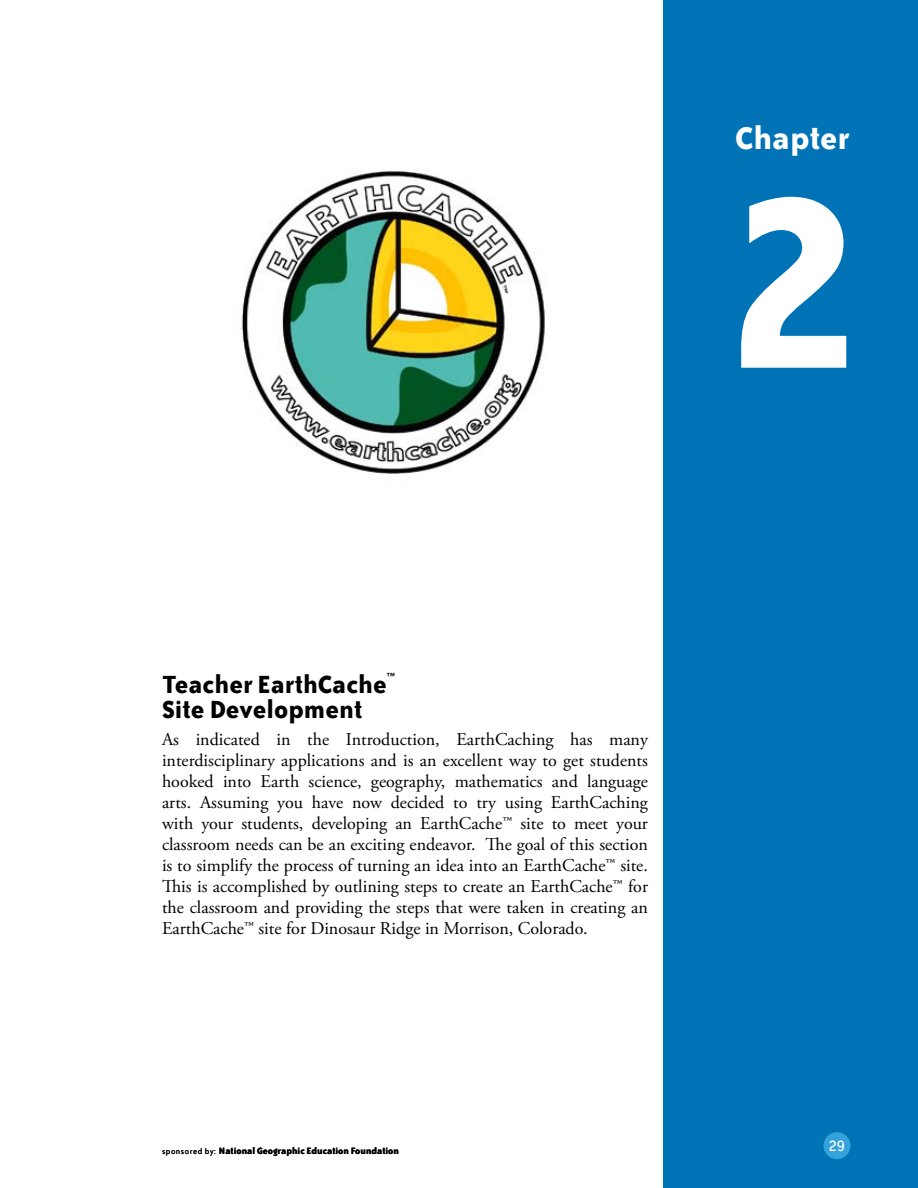
<style>
.page{position:relative;width:918px;height:1188px;background:#fff}
.page>*{position:absolute;margin:0;border:0;box-sizing:border-box;transform-origin:0 0}
.t1{font:800 condensed 258px "Abadi";color:#fff}
.t2{font:700 36px "Bailey Sans ITC";color:#fff}
.t3{font:700 28.5px/25.5px "Bailey Sans ITC";color:#000}
.t4{font:18px/21px "Adobe Garamond Pro";color:#000;text-align:justify}
.t5{font:18px "Bailey Sans ITC";color:#fff}
.t6{font:700 10.5px "Bailey Sans ITC";color:#000}
.s1{font-weight:400;font-size:9px}
</style>
<div class="page">
<div style="left:663px;top:0;width:255px;height:1188px;background:#0073b7"></div>
<div style="left:824px;top:1132px;width:26px;height:27px;background:#34a3dc;border-radius:50%"></div>
<img style="left:241px;top:171px;width:304px;height:303px">
<p class="t2" style="left:735px;top:119px;width:115px">Chapter</p>
<p class="t1" style="left:728px;top:132px;width:133px">2</p>
<p class="t3" style="left:162px;top:671px;width:235px">Teacher EarthCache™<br>Site Development</p>
<p class="t4" style="left:162px;top:729px;width:488px">As indicated in the Introduction, EarthCaching has many interdisciplinary applications and is an excellent way to get students hooked into Earth science, geography, mathematics and language arts. Assuming you have now decided to try using EarthCaching with your students, developing an EarthCache™ site to meet your classroom needs can be an exciting endeavor. The goal of this section is to simplify the process of turning an idea into an EarthCache™ site.<br>This is accomplished by outlining steps to create an EarthCache™ for the classroom and providing the steps that were taken in creating an EarthCache™ site for Dinosaur Ridge in Morrison, Colorado.</p>
<p class="t6" style="left:162px;top:1145px;width:239px"><span class="s1">sponsored by:</span> National Geographic Education Foundation</p>
<p class="t5" style="left:829px;top:1136px;width:18px">29</p>
</div>
